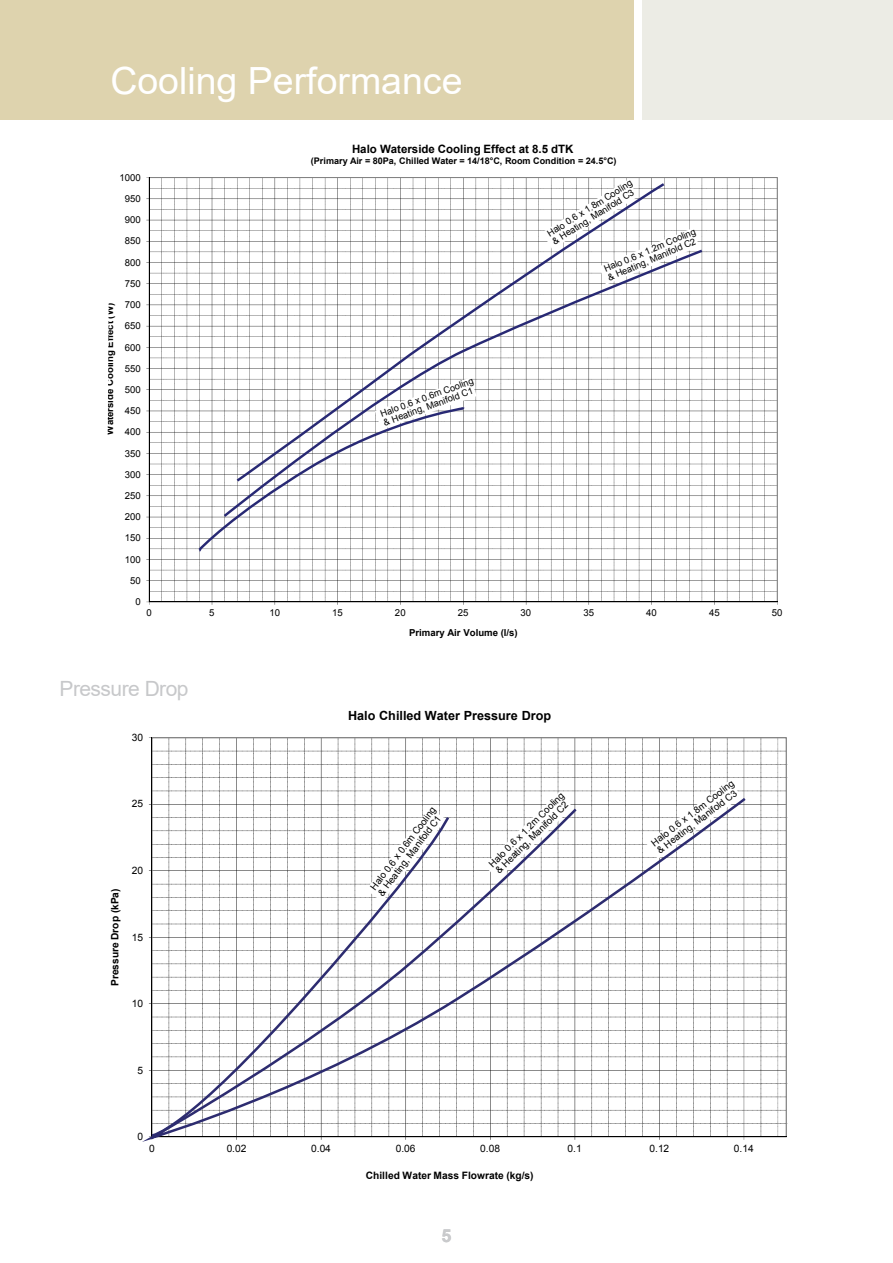
<style>
.page{position:relative;width:893px;height:1263px;background:#fff}
.page>*{position:absolute;margin:0;border:0;box-sizing:border-box;transform-origin:0 0}
.t1{font:37.5px "Arial";color:#fff}
.t2{font:21px "Arial";letter-spacing:-.025em;color:#c7c8ca}
.t3{font:700 18px "Arial";color:#c9cacc}
.t4{font:700 12.6px "Arial";color:#000}
.t5{font:700 11.55px "Arial";color:#000}
.t6{font:700 10.2px "Arial";color:#000}
.t7{font:10.2px "Arial";letter-spacing:-.005em;color:#000}
.t8{font:9.6px "Arial";letter-spacing:.005em;color:#000}
.t9{font:700 9.6px "Arial";color:#000}
.t10{font:9.45px/9.4px "Arial";color:#000}
.t11{font:9.15px/9.1px "Arial";color:#000}
.t12{font:700 9px "Arial";color:#000}
</style>
<div class="page">
<div style="left:642px;top:0;width:251px;height:119px;background:#ecece5"></div>
<div style="left:0;top:0;width:634px;height:119px;background:#ded3ae"></div>
<svg style="left:149px;top:177px;width:629px;height:425px"></svg>
<hr style="left:149px;top:178px;width:1px;height:424px;background:#000">
<hr style="left:149px;top:602px;width:628px;height:1px;background:#000">
<svg style="left:222px;top:248px;width:482px;height:270px"></svg>
<svg style="left:235px;top:182px;width:431px;height:301px"></svg>
<svg style="left:197px;top:378px;width:280px;height:175px"></svg>
<svg style="left:542px;top:180px;width:158px;height:105px"></svg>
<svg style="left:151px;top:737px;width:636px;height:400px"></svg>
<hr style="left:152px;top:738px;width:1px;height:399px;background:#000">
<hr style="left:152px;top:1136px;width:634px;height:1px;background:#000">
<svg style="left:484px;top:792px;width:89px;height:4px"></svg>
<svg style="left:646px;top:780px;width:95px;height:16px"></svg>
<svg style="left:152px;top:796px;width:595px;height:343px"></svg>
<h1 class="t1" style="left:110px;top:55px;width:354px">Cooling Performance</h1>
<p class="t8" style="left:120px;top:171px;width:23px">1000</p>
<p class="t8" style="left:125px;top:192px;width:17px">950</p>
<p class="t8" style="left:125px;top:213px;width:17px">900</p>
<p class="t8" style="left:125px;top:235px;width:17px">850</p>
<p class="t8" style="left:125px;top:256px;width:17px">800</p>
<p class="t9" style="left:103px;top:434px;width:133px;rotate:-90deg">Waterside Cooling Effect (W)</p>
<p class="t8" style="left:125px;top:277px;width:17px">750</p>
<p class="t8" style="left:125px;top:298px;width:17px">700</p>
<p class="t8" style="left:125px;top:320px;width:17px">650</p>
<p class="t8" style="left:125px;top:341px;width:17px">600</p>
<p class="t8" style="left:125px;top:362px;width:17px">550</p>
<p class="t8" style="left:125px;top:383px;width:17px">500</p>
<p class="t8" style="left:125px;top:404px;width:17px">450</p>
<p class="t8" style="left:125px;top:426px;width:17px">400</p>
<p class="t8" style="left:125px;top:447px;width:17px">350</p>
<p class="t8" style="left:125px;top:468px;width:17px">300</p>
<p class="t8" style="left:125px;top:489px;width:17px">250</p>
<p class="t8" style="left:125px;top:510px;width:17px">200</p>
<p class="t8" style="left:125px;top:532px;width:17px">150</p>
<p class="t8" style="left:125px;top:553px;width:17px">100</p>
<p class="t8" style="left:130px;top:574px;width:12px">50</p>
<p class="t8" style="left:136px;top:595px;width:7px">0</p>
<p class="t5" style="left:352px;top:141px;width:223px">Halo Waterside Cooling Effect at 8.5 dTK</p>
<p class="t12" style="left:311px;top:155px;width:307px">(Primary Air = 80Pa, Chilled Water = 14/18°C, Room Condition = 24.5°C)</p>
<p class="t11" style="left:379px;top:410px;width:100px;rotate:-20deg">Halo 0.6 x 0.6m Cooling &amp; Heating, Manifold C1</p>
<p class="t11" style="left:546px;top:230px;width:100px;rotate:-32deg">Halo 0.6 x 1.8m Cooling &amp; Heating, Manifold C3</p>
<p class="t11" style="left:603px;top:265px;width:100px;rotate:-23deg">Halo 0.6 x 1.2m Cooling &amp; Heating, Manifold C2</p>
<p class="t8" style="left:146px;top:607px;width:7px">0</p>
<p class="t8" style="left:209px;top:607px;width:7px">5</p>
<p class="t8" style="left:269px;top:607px;width:12px">10</p>
<p class="t8" style="left:332px;top:607px;width:12px">15</p>
<p class="t8" style="left:395px;top:607px;width:12px">20</p>
<p class="t8" style="left:458px;top:607px;width:12px">25</p>
<p class="t8" style="left:521px;top:607px;width:12px">30</p>
<p class="t8" style="left:583px;top:607px;width:12px">35</p>
<p class="t8" style="left:646px;top:607px;width:12px">40</p>
<p class="t8" style="left:709px;top:607px;width:12px">45</p>
<p class="t8" style="left:772px;top:607px;width:12px">50</p>
<h2 class="t2" style="left:60px;top:674px;width:131px">Pressure Drop</h2>
<p class="t7" style="left:132px;top:731px;width:13px">30</p>
<p class="t7" style="left:132px;top:797px;width:13px">25</p>
<p class="t6" style="left:108px;top:986px;width:99px;rotate:-90deg">Pressure Drop (kPa)</p>
<p class="t7" style="left:132px;top:864px;width:13px">20</p>
<p class="t7" style="left:132px;top:930px;width:13px">15</p>
<p class="t7" style="left:132px;top:997px;width:13px">10</p>
<p class="t7" style="left:137px;top:1063px;width:7px">5</p>
<p class="t7" style="left:137px;top:1130px;width:7px">0</p>
<p class="t9" style="left:409px;top:626px;width:110px">Primary Air Volume (l/s)</p>
<h3 class="t4" style="left:348px;top:707px;width:205px">Halo Chilled Water Pressure Drop</h3>
<p class="t10" style="left:369px;top:886px;width:103px;rotate:-53deg">Halo 0.6 x 0.6m Cooling &amp; Heating, Manifold C1</p>
<p class="t10" style="left:487px;top:862px;width:103px;rotate:-45deg">Halo 0.6 x 1.2m Cooling &amp; Heating, Manifold C2</p>
<p class="t10" style="left:649px;top:840px;width:103px;rotate:-37deg">Halo 0.6 x 1.8m Cooling &amp; Heating, Manifold C3</p>
<p class="t7" style="left:149px;top:1142px;width:7px">0</p>
<p class="t7" style="left:227px;top:1142px;width:21px">0.02</p>
<p class="t7" style="left:311px;top:1142px;width:21px">0.04</p>
<p class="t7" style="left:396px;top:1142px;width:21px">0.06</p>
<p class="t7" style="left:480px;top:1142px;width:21px">0.08</p>
<p class="t7" style="left:568px;top:1142px;width:16px">0.1</p>
<p class="t7" style="left:649px;top:1142px;width:21px">0.12</p>
<p class="t7" style="left:734px;top:1142px;width:21px">0.14</p>
<p class="t6" style="left:366px;top:1168px;width:169px">Chilled Water Mass Flowrate (kg/s)</p>
<h3 class="t3" style="left:441px;top:1223px;width:12px">5</h3>
</div>
